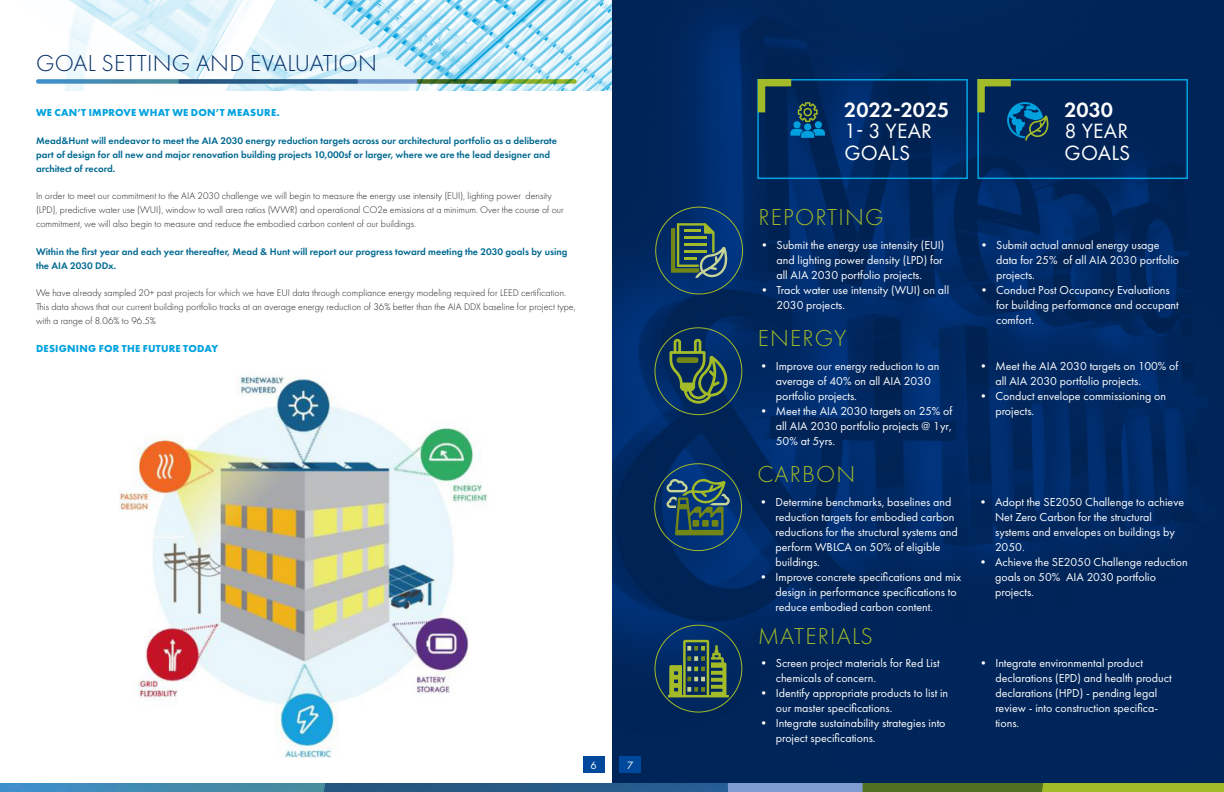
<style>
.page{position:relative;width:1224px;height:792px;background:#fff}
.page>*{position:absolute;margin:0;border:0;box-sizing:border-box;transform-origin:0 0}
.t1{font:300 24px "Futura PT";letter-spacing:.05em;color:#a3bb29}
.Body_text{font:300 24px "Futura PT";letter-spacing:.005em;color:#002a64}
.t2{font:21.4px/21.4px "Futura PT";letter-spacing:.01em;color:#fff}
.t3{font:12px/15px "Futura PT";color:#fff}
.t4{font:11px "Futura PT";color:#fff}
.Body_text-2{font:700 10.5px "Futura PT";letter-spacing:.02em;color:#00a2df}
.Body_text-3{font:300 10px/14px "Futura PT";color:#231f20}
.Body_text-4{font:600 10px/14px "Futura PT";color:#006991}
.s1{font-weight:600}
</style>
<div class="page">
<img style="left:0;top:783px;width:160px;height:9px">
<svg style="left:160px;top:783px;width:1064px;height:9px;background:#527e73"></svg>
<img style="left:65px;top:0;width:547px;height:90px">
<img style="left:36px;top:79px;width:70px;height:5px">
<svg style="left:106px;top:79px;width:471px;height:5px;background:#53837f"></svg>
<img style="left:613px;top:0;width:611px;height:782px">
<svg style="left:656px;top:207px;width:87px;height:87px;background:#09376f"></svg>
<svg style="left:671px;top:223px;width:57px;height:55px;background:#3e635f"></svg>
<svg style="left:655px;top:328px;width:87px;height:87px;background:#0c3461"></svg>
<svg style="left:669px;top:339px;width:59px;height:65px;background:#315550"></svg>
<svg style="left:655px;top:625px;width:87px;height:87px;background:#0d3560"></svg>
<svg style="left:668px;top:640px;width:61px;height:57px;background:#45664d"></svg>
<svg style="left:655px;top:464px;width:87px;height:87px;background:#0b3a6f"></svg>
<svg style="left:666px;top:479px;width:64px;height:56px;background:#345c62"></svg>
<div style="left:693px;top:520px;width:6px;height:7px;background:#728618"></div>
<div style="left:702px;top:520px;width:7px;height:7px;background:#728618"></div>
<div style="left:712px;top:520px;width:6px;height:7px;background:#728618"></div>
<div style="left:977px;top:79px;width:211px;height:100px;border:2px solid #00a1de"></div>
<div style="left:757px;top:79px;width:211px;height:100px;border:2px solid #00a1de"></div>
<svg style="left:974px;top:75px;width:75px;height:66px;background:#134662"></svg>
<div style="left:804px;top:123px;width:7px;height:8px;background:#00a1de;border-radius:50%"></div>
<div style="left:793px;top:121px;width:8px;height:7px;background:#00a1de;border-radius:50%"></div>
<div style="left:815px;top:121px;width:7px;height:7px;background:#00a1de;border-radius:50%"></div>
<svg style="left:790px;top:129px;width:35px;height:9px"></svg>
<svg style="left:754px;top:75px;width:64px;height:47px;background:#204450"></svg>
<img style="left:119px;top:376px;width:369px;height:382px">
<div style="left:583px;top:756px;width:21px;height:18px;background:#00489c"></div>
<div style="left:620px;top:756px;width:21px;height:18px;background:#00489c"></div>
<p class="Body_text" style="left:36px;top:49px;width:342px">GOAL SETTING AND EVALUATION</p>
<p class="Body_text-2" style="left:36px;top:106px;width:245px">WE CAN’T IMPROVE WHAT WE DON’T MEASURE.</p>
<p class="Body_text-4" style="left:36px;top:133px;width:523px">Mead&amp;Hunt will endeavor to meet the AIA 2030 energy reduction targets across our architectural portfolio as a deliberate part of design for all new and major renovation building projects 10,000sf or larger, where we are the lead designer and architect of record.</p>
<p class="Body_text-3" style="left:36px;top:189px;width:529px">In order to meet our commitment to the AIA 2030 challenge we will begin to measure the energy use intensity (EUI), lighting power density (LPD), predictive water use (WUI), window to wall area ratios (WWR) and operational CO2e emissions at a minimum. Over the course of our commitment, we will also begin to measure and reduce the embodied carbon content of our buildings.</p>
<p class="Body_text-4" style="left:36px;top:244px;width:533px">Within the first year and each year thereafter, Mead &amp; Hunt will report our progress toward meeting the 2030 goals by using the AIA 2030 DDx.</p>
<p class="Body_text-3" style="left:36px;top:286px;width:541px">We have already sampled 20+ past projects for which we have EUI data through compliance energy modeling required for LEED certification.<br>This data shows that our current building portfolio tracks at an average energy reduction of 36% better than the AIA DDX baseline for project type, with a range of 8.06% to 96.5%</p>
<p class="Body_text-2" style="left:36px;top:341px;width:184px">DESIGNING FOR THE FUTURE TODAY</p>
<p class="t4" style="left:591px;top:759px;width:8px">6</p>
<p class="t4" style="left:627px;top:759px;width:8px">7</p>
<p class="t2" style="left:844px;top:99px;width:107px"><span class="s1">2022-2025<br></span>1- 3 YEAR<br>GOALS</p>
<p class="t1" style="left:759px;top:204px;width:127px">REPORTING</p>
<p class="t3" style="left:777px;top:237px;width:169px;text-indent:-18px">• Submit the energy use intensity (EUI) and lighting power density (LPD) for all AIA 2030 portfolio projects.</p>
<p class="t3" style="left:777px;top:282px;width:174px;text-indent:-18px">• Track water use intensity (WUI) on all<br>2030 projects.</p>
<p class="t1" style="left:758px;top:325px;width:90px">ENERGY</p>
<p class="t3" style="left:776px;top:358px;width:165px;text-indent:-18px">• Improve our energy reduction to an average of 40% on all AIA 2030 portfolio projects.</p>
<p class="t3" style="left:776px;top:403px;width:178px;text-align:justify;text-indent:-18px">• Meet the AIA 2030 targets on 25% of all AIA 2030 portfolio projects @ 1yr, 50% at 5yrs.</p>
<p class="t1" style="left:758px;top:460px;width:99px">CARBON</p>
<p class="t3" style="left:776px;top:494px;width:184px;text-indent:-18px">• Determine benchmarks, baselines and reduction targets for embodied carbon reductions for the structural systems and perform WBLCA on 50% of eligible buildings.</p>
<p class="t3" style="left:776px;top:569px;width:187px;text-indent:-18px">• Improve concrete specifications and mix design in performance specifications to reduce embodied carbon content.</p>
<p class="t1" style="left:758px;top:622px;width:117px">MATERIALS</p>
<p class="t3" style="left:776px;top:655px;width:165px;text-indent:-18px">• Screen project materials for Red List chemicals of concern.</p>
<p class="t3" style="left:776px;top:685px;width:174px;text-indent:-18px">• Identify appropriate products to list in our master specifications.</p>
<p class="t3" style="left:776px;top:715px;width:171px;text-indent:-18px">• Integrate sustainability strategies into project specifications.</p>
<p class="t2" style="left:1064px;top:99px;width:67px"><span class="s1">2030<br></span>8 YEAR<br>GOALS</p>
<p class="t3" style="left:996px;top:237px;width:185px;text-indent:-18px">• Submit actual annual energy usage data for 25% of all AIA 2030 portfolio projects.</p>
<p class="t3" style="left:996px;top:282px;width:184px;text-indent:-18px">• Conduct Post Occupancy Evaluations for building performance and occupant comfort.</p>
<p class="t3" style="left:995px;top:358px;width:185px;text-indent:-18px">• Meet the AIA 2030 targets on 100% of all AIA 2030 portfolio projects.</p>
<p class="t3" style="left:995px;top:388px;width:172px;text-indent:-18px">• Conduct envelope commissioning on projects.</p>
<p class="t3" style="left:995px;top:494px;width:191px;text-indent:-18px">• Adopt the SE2050 Challenge to achieve<br>Net Zero Carbon for the structural systems and envelopes on buildings by<br>2050.</p>
<p class="t3" style="left:995px;top:554px;width:194px;text-indent:-18px">• Achieve the SE2050 Challenge reduction goals on 50% AIA 2030 portfolio projects.</p>
<p class="t3" style="left:995px;top:655px;width:178px;text-indent:-18px">• Integrate environmental product declarations (EPD) and health product declarations (HPD) - pending legal review - into construction specifica&shy;tions.</p>
</div>
